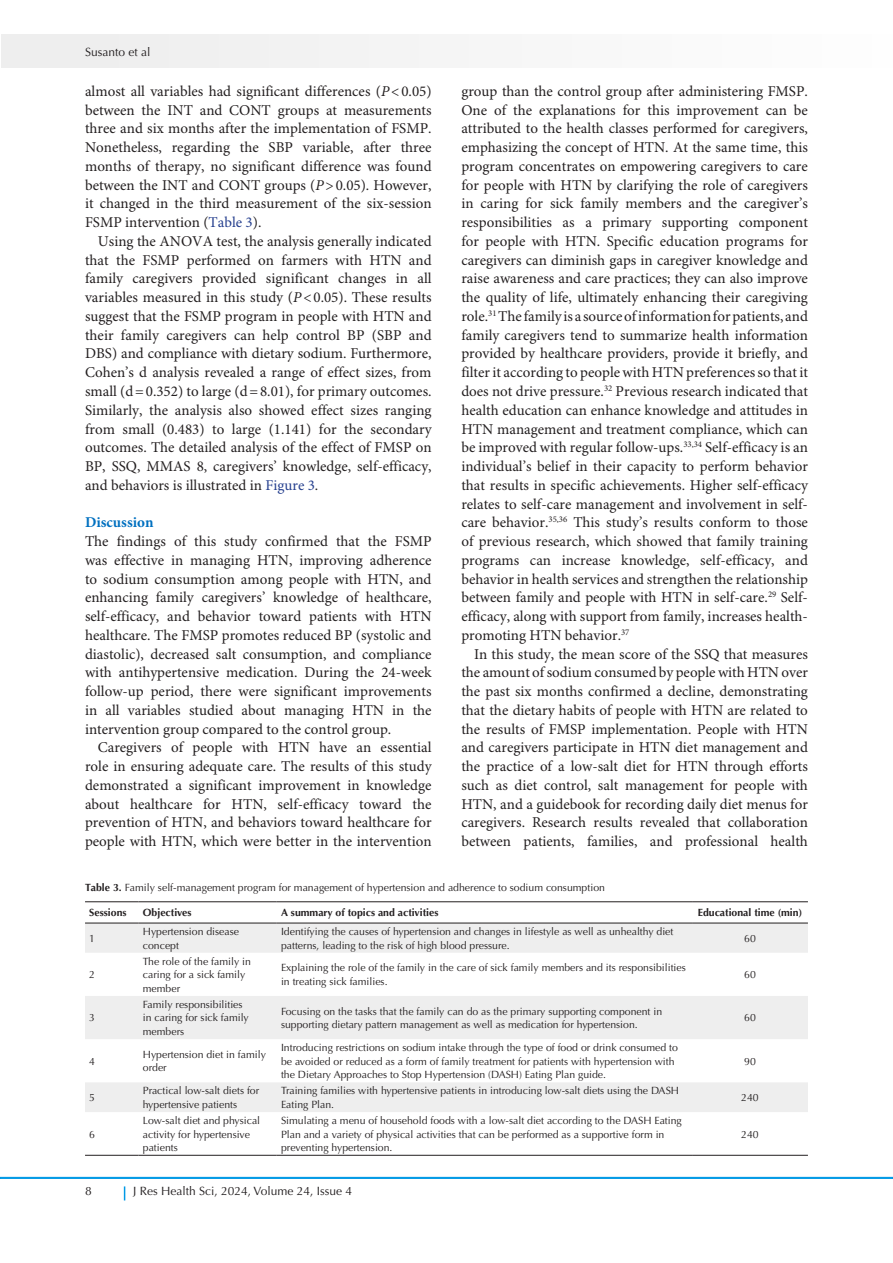
<style>
.page{position:relative;width:893px;height:1263px;background:#fff}
.page>*{position:absolute;margin:0;border:0;box-sizing:border-box;transform-origin:0 0}
.List_Paragraph_Body{font:15px/18.8px "Minion Pro";color:#231f20;text-align:justify}
.heading_1{font:700 15px "Minion Pro";color:#0070c0}
.t1{font:12px "Optima LT Std";color:#231f20}
.t2{font:10.5px/13.5px "Optima LT Std";color:#231f20}
.t3{font:700 10.5px "Optima LT Std";color:#231f20}
.s1{font-style:italic}
.s2{color:#253f8e}
.s3{font-weight:700}
</style>
<div class="page">
<hr style="left:0;top:1177px;width:893px;height:2px;background:#0099e5">
<div style="left:1px;top:35px;width:892px;height:33px;background:#f5f5f5"></div>
<svg style="left:124px;top:1186px;width:1px;height:14px"></svg>
<svg style="left:85px;top:924px;width:723px;height:188px;fill:#eee"></svg>
<hr style="left:85px;top:901px;width:54px;height:1px;background:#231f20">
<hr style="left:139px;top:901px;width:138px;height:1px;background:#231f20">
<hr style="left:277px;top:901px;width:415px;height:1px;background:#231f20">
<hr style="left:692px;top:901px;width:116px;height:1px;background:#231f20">
<hr style="left:85px;top:923px;width:54px;height:1px;background:#231f20">
<hr style="left:139px;top:923px;width:138px;height:1px;background:#231f20">
<hr style="left:277px;top:923px;width:415px;height:1px;background:#231f20">
<hr style="left:692px;top:923px;width:116px;height:1px;background:#231f20">
<hr style="left:85px;top:1155px;width:54px;height:1px;background:#231f20">
<hr style="left:139px;top:1155px;width:138px;height:1px;background:#231f20">
<hr style="left:277px;top:1155px;width:415px;height:1px;background:#231f20">
<hr style="left:692px;top:1155px;width:116px;height:1px;background:#231f20">
<p class="t1" style="left:85px;top:45px;width:67px">Susanto et al</p>
<p class="List_Paragraph_Body" style="left:85px;top:82px;width:348px">almost all variables had significant differences (<span class="s1">P</span>&lt;0.05) between the INT and CONT groups at measurements three and six months after the implementation of FSMP.<br>Nonetheless, regarding the SBP variable, after three months of therapy, no significant difference was found between the INT and CONT groups (<span class="s1">P</span>&gt;0.05). However, it changed in the third measurement of the six-session FSMP intervention (<span class="s2">Table 3</span>).</p>
<p class="List_Paragraph_Body" style="left:85px;top:232px;width:348px;text-indent:13px">Using the ANOVA test, the analysis generally indicated that the FSMP performed on farmers with HTN and family caregivers provided significant changes in all variables measured in this study (<span class="s1">P</span>&lt;0.05). These results suggest that the FSMP program in people with HTN and their family caregivers can help control BP (SBP and DBS) and compliance with dietary sodium. Furthermore, Cohen’s d analysis revealed a range of effect sizes, from small (d=0.352) to large (d=8.01), for primary outcomes.<br>Similarly, the analysis also showed effect sizes ranging from small (0.483) to large (1.141) for the secondary outcomes. The detailed analysis of the effect of FMSP on BP, SSQ, MMAS 8, caregivers’ knowledge, self-efficacy, and behaviors is illustrated in <span class="s2">Figure 3</span>.</p>
<p class="heading_1" style="left:85px;top:512px;width:70px">Discussion</p>
<p class="List_Paragraph_Body" style="left:85px;top:532px;width:348px">The findings of this study confirmed that the FSMP was effective in managing HTN, improving adherence to sodium consumption among people with HTN, and enhancing family caregivers’ knowledge of healthcare, self-efficacy, and behavior toward patients with HTN healthcare. The FMSP promotes reduced BP (systolic and diastolic), decreased salt consumption, and compliance with antihypertensive medication. During the 24-week follow-up period, there were significant improvements in all variables studied about managing HTN in the intervention group compared to the control group.</p>
<p class="List_Paragraph_Body" style="left:85px;top:739px;width:348px;text-indent:13px">Caregivers of people with HTN have an essential role in ensuring adequate care. The results of this study demonstrated a significant improvement in knowledge about healthcare for HTN, self-efficacy toward the prevention of HTN, and behaviors toward healthcare for people with HTN, which were better in the intervention</p>
<p class="List_Paragraph_Body" style="left:461px;top:82px;width:348px">group than the control group after administering FMSP.<br>One of the explanations for this improvement can be attributed to the health classes performed for caregivers, emphasizing the concept of HTN. At the same time, this program concentrates on empowering caregivers to care for people with HTN by clarifying the role of caregivers in caring for sick family members and the caregiver’s responsibilities as a primary supporting component for people with HTN. Specific education programs for caregivers can diminish gaps in caregiver knowledge and raise awareness and care practices; they can also improve the quality of life, ultimately enhancing their caregiving role.<sup>31</sup> The family is a source of information for patients, and family caregivers tend to summarize health information provided by healthcare providers, provide it briefly, and filter it according to people with HTN preferences so that it does not drive pressure.<sup>32</sup> Previous research indicated that health education can enhance knowledge and attitudes in HTN management and treatment compliance, which can be improved with regular follow-ups.<sup>33,34</sup> Self-efficacy is an individual’s belief in their capacity to perform behavior that results in specific achievements. Higher self-efficacy relates to self-care management and involvement in self&shy;care behavior.<sup>35,36</sup> This study’s results conform to those of previous research, which showed that family training programs can increase knowledge, self-efficacy, and behavior in health services and strengthen the relationship between family and people with HTN in self-care.<sup>29</sup> Self&shy;efficacy, along with support from family, increases health&shy;promoting HTN behavior.<sup>37</sup></p>
<p class="List_Paragraph_Body" style="left:461px;top:645px;width:348px;text-indent:13px">In this study, the mean score of the SSQ that measures the amount of sodium consumed by people with HTN over the past six months confirmed a decline, demonstrating that the dietary habits of people with HTN are related to the results of FMSP implementation. People with HTN and caregivers participate in HTN diet management and the practice of a low-salt diet for HTN through efforts such as diet control, salt management for people with HTN, and a guidebook for recording daily diet menus for caregivers. Research results revealed that collaboration between patients, families, and professional health</p>
<p class="t2" style="left:85px;top:881px;width:521px"><span class="s3">Table 3.</span> Family self-management program for management of hypertension and adherence to sodium consumption</p>
<p class="t3" style="left:89px;top:906px;width:39px">Sessions</p>
<p class="t3" style="left:143px;top:906px;width:50px">Objectives</p>
<p class="t3" style="left:281px;top:906px;width:159px">A summary of topics and activities</p>
<p class="t3" style="left:698px;top:906px;width:106px">Educational time (min)</p>
<p class="t2" style="left:89px;top:931px;width:7px">1</p>
<p class="t2" style="left:143px;top:925px;width:98px">Hypertension disease concept</p>
<p class="t2" style="left:281px;top:925px;width:394px">Identifying the causes of hypertension and changes in lifestyle as well as unhealthy diet patterns, leading to the risk of high blood pressure.</p>
<p class="t2" style="left:744px;top:931px;width:13px">60</p>
<p class="t2" style="left:89px;top:968px;width:7px">2</p>
<p class="t2" style="left:143px;top:954px;width:110px">The role of the family in caring for a sick family member</p>
<p class="t2" style="left:281px;top:961px;width:406px">Explaining the role of the family in the care of sick family members and its responsibilities in treating sick families.</p>
<p class="t2" style="left:744px;top:968px;width:13px">60</p>
<p class="t2" style="left:89px;top:1011px;width:7px">3</p>
<p class="t2" style="left:143px;top:998px;width:108px">Family responsibilities in caring for sick family members</p>
<p class="t2" style="left:281px;top:1004px;width:383px">Focusing on the tasks that the family can do as the primary supporting component in supporting dietary pattern management as well as medication for hypertension.</p>
<p class="t2" style="left:744px;top:1011px;width:13px">60</p>
<p class="t2" style="left:89px;top:1054px;width:7px">4</p>
<p class="t2" style="left:143px;top:1048px;width:125px">Hypertension diet in family order</p>
<p class="t2" style="left:281px;top:1041px;width:398px">Introducing restrictions on sodium intake through the type of food or drink consumed to be avoided or reduced as a form of family treatment for patients with hypertension with the Dietary Approaches to Stop Hypertension (DASH) Eating Plan guide.</p>
<p class="t2" style="left:744px;top:1054px;width:13px">90</p>
<p class="t2" style="left:89px;top:1091px;width:7px">5</p>
<p class="t2" style="left:143px;top:1084px;width:118px">Practical low-salt diets for hypertensive patients</p>
<p class="t2" style="left:281px;top:1084px;width:400px">Training families with hypertensive patients in introducing low-salt diets using the DASH<br>Eating Plan.</p>
<p class="t2" style="left:741px;top:1091px;width:19px">240</p>
<p class="t2" style="left:89px;top:1127px;width:7px">6</p>
<p class="t2" style="left:143px;top:1114px;width:119px">Low-salt diet and physical activity for hypertensive patients</p>
<p class="t2" style="left:281px;top:1114px;width:402px">Simulating a menu of household foods with a low-salt diet according to the DASH Eating<br>Plan and a variety of physical activities that can be performed as a supportive form in preventing hypertension.</p>
<p class="t2" style="left:741px;top:1127px;width:19px">240</p>
<p class="t1" style="left:85px;top:1184px;width:8px">8</p>
<p class="t1" style="left:133px;top:1184px;width:221px">J Res Health Sci, 2024, Volume 24, Issue 4</p>
</div>
